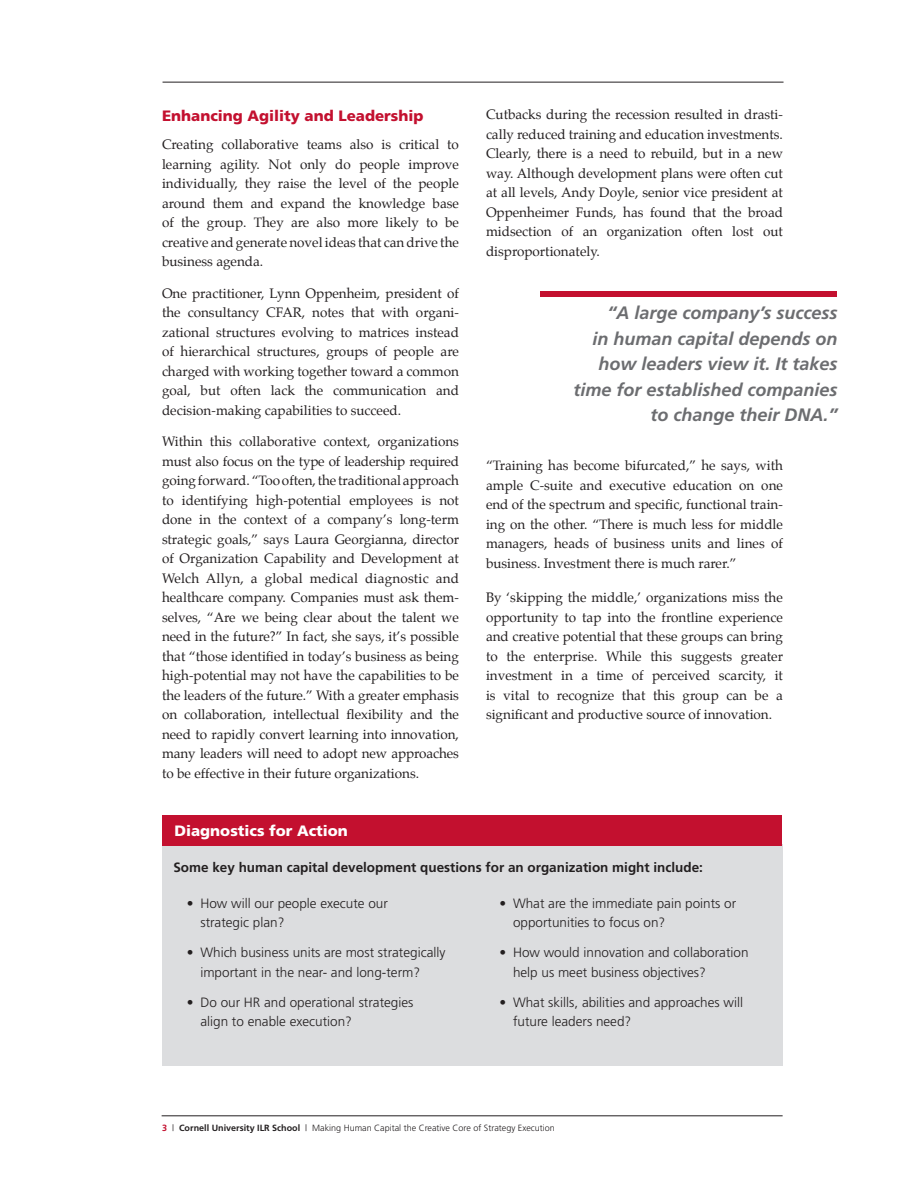
<style>
.page{position:relative;width:918px;height:1188px;background:#fff}
.page>*{position:absolute;margin:0;border:0;box-sizing:border-box;transform-origin:0 0}
.t1{font:italic 700 18px/25.5px "Frutiger";color:#6c6d70;text-align:right}
.t2{font:900 15px "Frutiger";color:#c3102f}
.t3{font:900 15px "Frutiger";color:#fff}
.t4{font:13.5px/19.5px "Palatino";color:#231f20;text-align:justify}
.t5{font:300 13.5px/19.5px "Frutiger";color:#231f20}
.t6{font:700 13.5px "Frutiger";color:#231f20}
.t7{font:300 9px "Frutiger";color:#231f20}
.s1{font-weight:700;color:#c3102f}
.s2{font-weight:700}
</style>
<div class="page">
<hr style="left:163px;top:82px;width:621px;height:1px;background:#231f20">
<hr style="left:162px;top:1116px;width:621px;height:1px;background:#231f20">
<div style="left:162px;top:844px;width:621px;height:222px;background:#dcdddf"></div>
<div style="left:163px;top:815px;width:619px;height:31px;background:#c3102f"></div>
<div style="left:540px;top:291px;width:297px;height:6px;background:#c3102f"></div>
<p class="t2" style="left:162px;top:107px;width:263px">Enhancing Agility and Leadership</p>
<p class="t4" style="left:162px;top:135px;width:299px">Creating collaborative teams also is critical to learning agility. Not only do people improve individually, they raise the level of the people around them and expand the knowledge base of the group. They are also more likely to be creative and generate novel ideas that can drive the business agenda.</p>
<p class="t4" style="left:162px;top:283px;width:299px">One practitioner, Lynn Oppenheim, president of the consultancy CFAR, notes that with organi&shy;zational structures evolving to matrices instead of hierarchical structures, groups of people are charged with working together toward a common goal, but often lack the communication and decision-making capabilities to succeed.</p>
<p class="t4" style="left:162px;top:432px;width:299px">Within this collaborative context, organizations must also focus on the type of leadership required going forward. “Too often, the traditional approach to identifying high-potential employees is not done in the context of a company’s long-term strategic goals,” says Laura Georgianna, director of Organization Capability and Development at Welch Allyn, a global medical diagnostic and healthcare company. Companies must ask them&shy;selves, “Are we being clear about the talent we need in the future?” In fact, she says, it’s possible that “those identified in today’s business as being high-potential may not have the capabilities to be the leaders of the future.” With a greater emphasis on collaboration, intellectual flexibility and the need to rapidly convert learning into innovation, many leaders will need to adopt new approaches to be effective in their future organizations.</p>
<p class="t4" style="left:486px;top:105px;width:299px">Cutbacks during the recession resulted in drasti&shy;cally reduced training and education investments.<br>Clearly, there is a need to rebuild, but in a new way. Although development plans were often cut at all levels, Andy Doyle, senior vice president at Oppenheimer Funds, has found that the broad midsection of an organization often lost out disproportionately.</p>
<h1 class="t1" style="left:573px;top:300px;width:266px">“A large company’s success<br>in human capital depends on how leaders view it. It takes time for established companies to change their DNA.”</h1>
<p class="t4" style="left:486px;top:456px;width:299px">“Training has become bifurcated,” he says, with ample C-suite and executive education on one end of the spectrum and specific, functional train&shy;ing on the other. “There is much less for middle managers, heads of business units and lines of business. Investment there is much rarer.”</p>
<p class="t4" style="left:486px;top:588px;width:299px">By ‘skipping the middle,’ organizations miss the opportunity to tap into the frontline experience and creative potential that these groups can bring to the enterprise. While this suggests greater investment in a time of perceived scarcity, it is vital to recognize that this group can be a significant and productive source of innovation.</p>
<p class="t3" style="left:174px;top:822px;width:175px">Diagnostics for Action</p>
<p class="t6" style="left:173px;top:859px;width:531px">Some key human capital development questions for an organization might include:</p>
<p class="t5" style="left:513px;top:893px;width:225px;text-indent:-14px">• What are the immediate pain points or opportunities to focus on?</p>
<p class="t5" style="left:513px;top:943px;width:237px;text-indent:-14px">• How would innovation and collaboration help us meet business objectives?</p>
<p class="t5" style="left:513px;top:992px;width:232px;text-indent:-14px">• What skills, abilities and approaches will future leaders need?</p>
<p class="t5" style="left:200px;top:893px;width:189px;text-indent:-14px">• How will our people execute our strategic plan?</p>
<p class="t5" style="left:200px;top:943px;width:247px;text-indent:-14px">• Which business units are most strategically important in the near- and long-term?</p>
<p class="t5" style="left:200px;top:992px;width:215px;text-indent:-14px">• Do our HR and operational strategies align to enable execution?</p>
<p class="t7" style="left:162px;top:1122px;width:394px"><span class="s1">3</span> | <span class="s2">Cornell University ILR School</span> | Making Human Capital the Creative Core of Strategy Execution</p>
</div>
